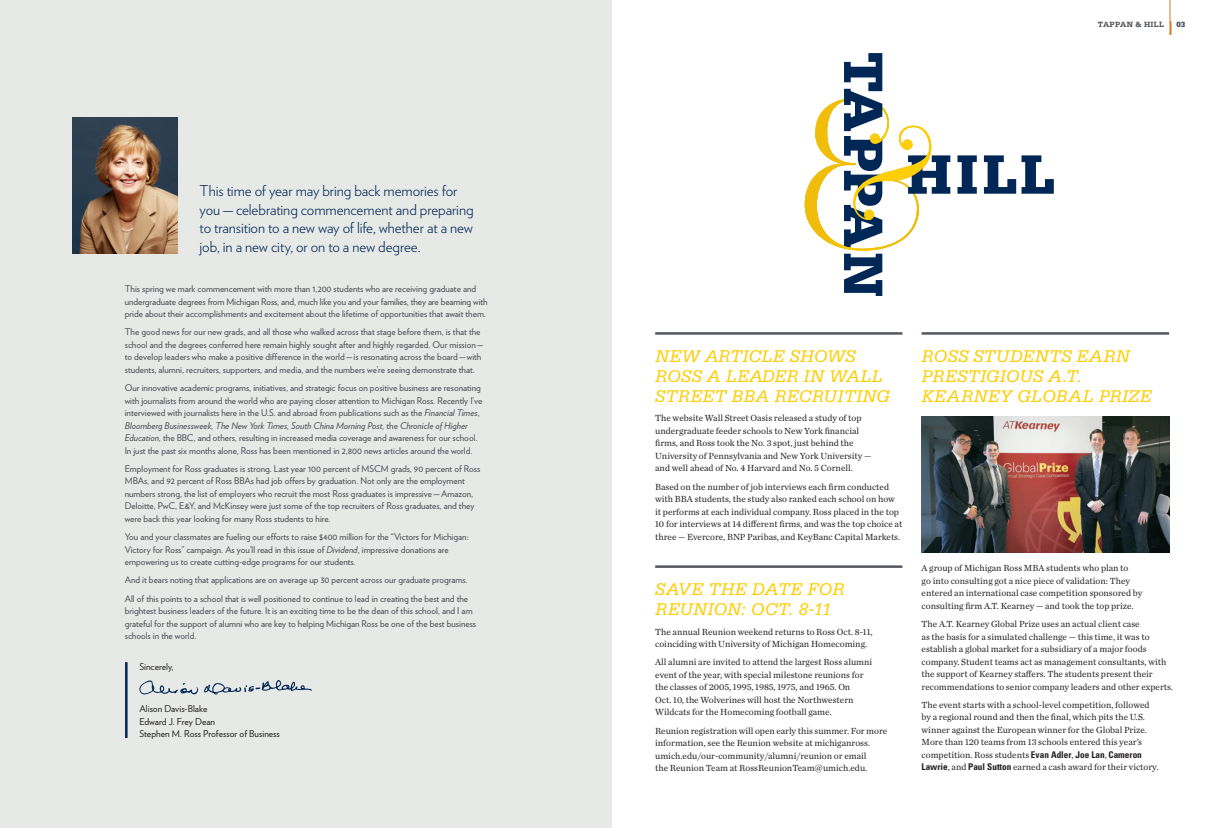
<style>
.page{position:relative;width:1224px;height:828px;background:#fff}
.page>*{position:absolute;margin:0;border:0;box-sizing:border-box;transform-origin:0 0}
.t1{font:italic 18px/20px "Serifa";letter-spacing:.015em;color:#fece08}
.t2{font:300 15px/18.5px "Verlag";letter-spacing:-.005em;color:#002756}
.t3{font:9.5px/12.5px "Verlag";color:#231f20}
.t4{font:9.2px/12.5px "Verlag";color:#464952}
.t5{font:9.2px/12.5px "Chronicle Text G1";color:#231f20}
.t6{font:700 8px "Serifa";letter-spacing:.035em;color:#464952}
.t7{font:900 8px "Serifa";color:#464952}
.s1{font-style:italic}
.s2{font-family:"Univers";font-weight:700;font-stretch:condensed}
</style>
<div class="page">
<div style="left:0;top:0;width:612px;height:828px;background:#e6e9e6"></div>
<hr style="left:1170px;top:0;width:1px;height:35px;background:#de7624">
<svg style="left:1170px;top:21px;width:2px;height:14px"></svg>
<svg style="left:957px;top:155px;width:20px;height:39px"></svg>
<svg style="left:984px;top:155px;width:32px;height:39px"></svg>
<svg style="left:1022px;top:155px;width:32px;height:39px"></svg>
<svg style="left:805px;top:53px;width:145px;height:243px"></svg>
<hr style="left:922px;top:332px;width:247px;height:3px;background:#535860">
<hr style="left:125px;top:662px;width:3px;height:76px;background:#002756">
<svg style="left:139px;top:680px;width:59px;height:15px"></svg>
<svg style="left:204px;top:680px;width:108px;height:15px"></svg>
<img style="left:72px;top:117px;width:105px;height:137px">
<img style="left:922px;top:416px;width:247px;height:136px">
<hr style="left:655px;top:332px;width:247px;height:3px;background:#535860">
<hr style="left:655px;top:565px;width:247px;height:3px;background:#535860">
<h2 class="t2" style="left:200px;top:181px;width:276px">This time of year may bring back memories for you — celebrating commencement and preparing to transition to a new way of life, whether at a new job, in a new city, or on to a new degree.</h2>
<p class="t4" style="left:125px;top:282px;width:364px">this spring we mark commencement with more than 1,200 students who are receiving graduate and undergraduate degrees from michigan Ross, and, much like you and your families, they are beaming with pride about their accomplishments and excitement about the lifetime of opportunities that await them.</p>
<p class="t4" style="left:125px;top:325px;width:360px">the good news for our new grads, and all those who walked across that stage before them, is that the school and the degrees conferred here remain highly sought after and highly regarded. our mission — to develop leaders who make a positive difference in the world — is resonating across the board — with students, alumni, recruiters, supporters, and media, and the numbers we’re seeing demonstrate that.</p>
<p class="t4" style="left:125px;top:381px;width:359px">our innovative academic programs, initiatives, and strategic focus on positive business are resonating with journalists from around the world who are paying closer attention to michigan Ross. Recently i’ve interviewed with journalists here in the u.S. and abroad from publications such as the <span class="s1">Financial Times</span>, <span class="s1">Bloomberg Businessweek, The New York Times, South China Morning Post,</span> the <span class="s1">Chronicle of Higher Education,</span> the bbc, and others, resulting in increased media coverage and awareness for our school. in just the past six months alone, Ross has been mentioned in 2,800 news articles around the world.</p>
<p class="t4" style="left:125px;top:462px;width:357px">employment for Ross graduates is strong. last year 100 percent of mScm grads, 90 percent of Ross mbAs, and 92 percent of Ross bbAs had job offers by graduation. not only are the employment numbers strong, the list of employers who recruit the most Ross graduates is impressive — Amazon, deloitte, Pwc, e&amp;y, and mcKinsey were just some of the top recruiters of Ross graduates, and they were back this year looking for many Ross students to hire.</p>
<p class="t4" style="left:125px;top:530px;width:345px">you and your classmates are fueling our efforts to raise $400 million for the “victors for michigan: victory for Ross” campaign. As you’ll read in this issue of <span class="s1">Dividend</span>, impressive donations are empowering us to create cutting-edge programs for our students.</p>
<p class="t4" style="left:125px;top:570px;width:345px;line-height:18.3px">And it bears noting that applications are on average up 30 percent across our graduate programs.<br>All of this points to a school that is well positioned to continue to lead in creating the best and the</p>
<p class="t4" style="left:125px;top:604px;width:353px">brightest business leaders of the future. it is an exciting time to be the dean of this school, and i am grateful for the support of alumni who are key to helping michigan Ross be one of the best business schools in the world.</p>
<p class="t3" style="left:139px;top:660px;width:36px">Sincerely,</p>
<p class="t3" style="left:139px;top:702px;width:142px">Alison davis-blake<br>edward J. frey dean<br>Stephen m. Ross Professor of business</p>
<p class="t6" style="left:1098px;top:20px;width:68px">TAPPAN &amp; HILL</p>
<p class="t7" style="left:1176px;top:20px;width:10px">03</p>
<h1 class="t1" style="left:655px;top:346px;width:237px">NEW ARTICLE SHOWS<br>ROSS A LEADER IN WALL<br>STREET BBA RECRUITING</h1>
<p class="t5" style="left:655px;top:412px;width:218px">The website Wall Street Oasis released a study of top undergraduate feeder schools to New York financial firms, and Ross took the No. 3 spot, just behind the University of Pennsylvania and New York University — and well ahead of No. 4 Harvard and No. 5 Cornell.</p>
<p class="t5" style="left:655px;top:480px;width:249px">Based on the number of job interviews each firm conducted with BBA students, the study also ranked each school on how it performs at each individual company. Ross placed in the top 10 for interviews at 14 different firms, and was the top choice at three — Evercore, BNP Paribas, and KeyBanc Capital Markets.</p>
<h1 class="t1" style="left:655px;top:579px;width:191px">SAVE THE DATE FOR<br>REUNION: OCT. 8-11</h1>
<p class="t5" style="left:655px;top:625px;width:219px">The annual Reunion weekend returns to Ross Oct. 8-11, coinciding with University of Michigan Homecoming.</p>
<p class="t5" style="left:655px;top:656px;width:219px">All alumni are invited to attend the largest Ross alumni event of the year, with special milestone reunions for the classes of 2005, 1995, 1985, 1975, and 1965. On<br>Oct. 10, the Wolverines will host the Northwestern Wildcats for the Homecoming football game.</p>
<p class="t5" style="left:655px;top:724px;width:234px">Reunion registration will open early this summer. For more information, see the Reunion website at michiganross. umich.edu/our-community/alumni/reunion or email<br>the Reunion Team at RossReunionTeam@umich.edu.</p>
<h1 class="t1" style="left:922px;top:346px;width:232px">ROSS STUDENTS EARN<br>PRESTIGIOUS A.T.<br>KEARNEY GLOBAL PRIZE</h1>
<p class="t5" style="left:922px;top:562px;width:222px">A group of Michigan Ross MBA students who plan to<br>go into consulting got a nice piece of validation: They entered an international case competition sponsored by consulting firm A.T. Kearney — and took the top prize.</p>
<p class="t5" style="left:922px;top:617px;width:253px">The A.T. Kearney Global Prize uses an actual client case<br>as the basis for a simulated challenge — this time, it was to establish a global market for a subsidiary of a major foods company. Student teams act as management consultants, with the support of Kearney staffers. The students present their recommendations to senior company leaders and other experts.</p>
<p class="t5" style="left:922px;top:698px;width:238px">The event starts with a school-level competition, followed by a regional round and then the final, which pits the U.S. winner against the European winner for the Global Prize.<br>More than 120 teams from 13 schools entered this year’s competition. Ross students <span class="s2">Evan Adler</span>, <span class="s2">Joe Lan</span>, <span class="s2">Cameron Lawrie</span>, and <span class="s2">Paul Sutton</span> earned a cash award for their victory.</p>
</div>
